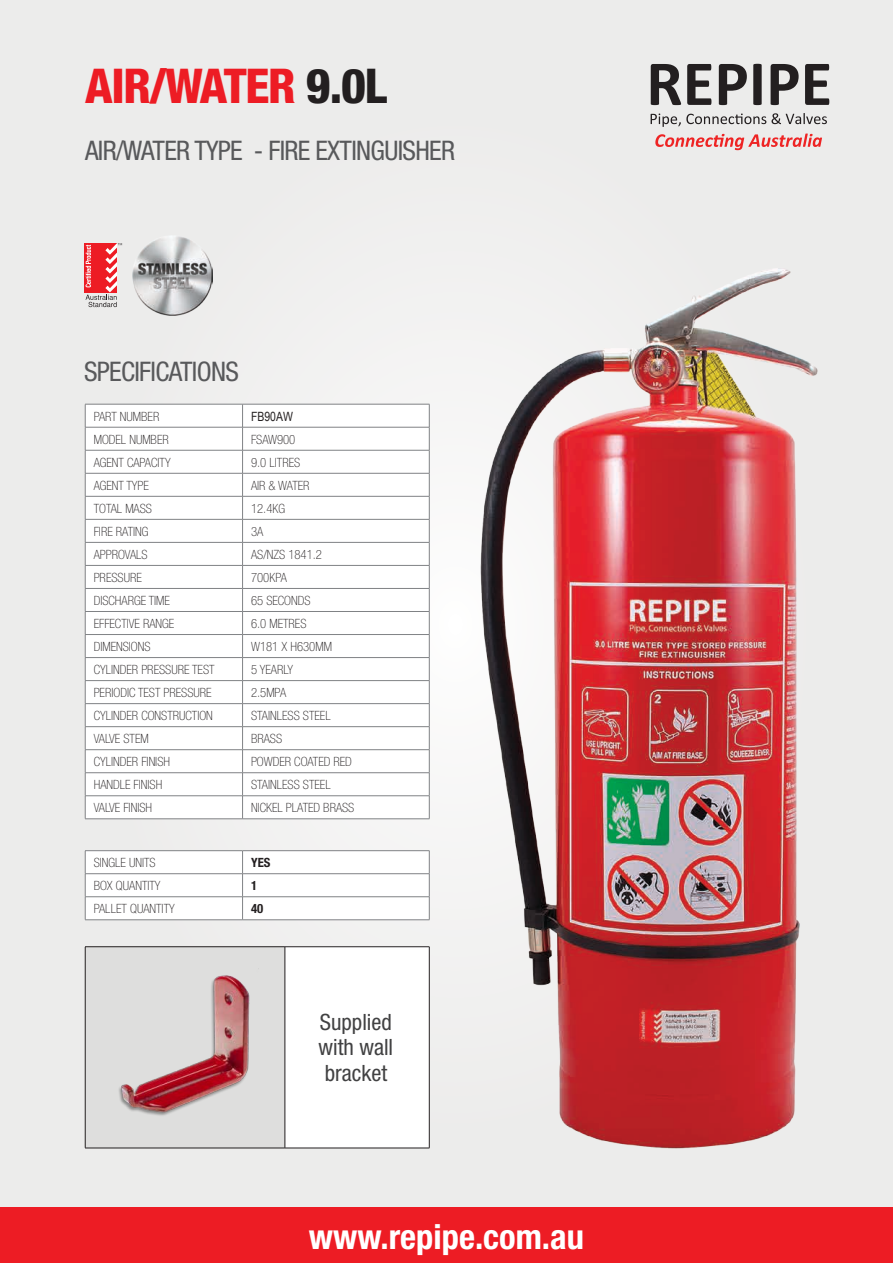
<style>
.page{position:relative;width:893px;height:1263px;background:#ececeb}
.page>*{position:absolute;margin:0;border:0;box-sizing:border-box;transform-origin:0 0}
.t1{font:800 condensed 48px "Helvetica Neue";letter-spacing:-.025em;color:#ed1c24}
.t2{font:700 condensed 34.5px "Helvetica Neue";color:#fff}
.t3{font:condensed 27px "Helvetica Neue";letter-spacing:-.025em;color:#58595b}
.t4{font:condensed 22.5px/25.5px "Helvetica Neue";color:#414142;text-align:justify}
.t5{font:100 condensed 12.75px "Helvetica Neue";color:#231f20}
.t6{font:700 condensed 12.75px "Helvetica Neue";color:#231f20}
.t7{font:12.75px "Arial Narrow";color:#231f20}
.s1{color:#231f20}
</style>
<div class="page">
<div style="left:0;top:1207px;width:893px;height:56px;background:#ed1c24"></div>
<svg style="left:651px;top:64px;width:30px;height:41px"></svg>
<svg style="left:687px;top:64px;width:24px;height:41px"></svg>
<svg style="left:719px;top:64px;width:28px;height:41px"></svg>
<svg style="left:753px;top:64px;width:9px;height:41px"></svg>
<svg style="left:771px;top:64px;width:28px;height:41px"></svg>
<svg style="left:805px;top:64px;width:24px;height:41px"></svg>
<svg style="left:651px;top:113px;width:176px;height:14px"></svg>
<svg style="left:655px;top:134px;width:167px;height:16px"></svg>
<img style="left:468px;top:268px;width:350px;height:881px">
<div style="left:86px;top:405px;width:343px;height:413px;background:#fff"></div>
<hr style="left:85px;top:427px;width:158px;height:1px;background:#808285">
<hr style="left:243px;top:427px;width:186px;height:1px;background:#808285">
<hr style="left:85px;top:450px;width:158px;height:1px;background:#808285">
<hr style="left:243px;top:450px;width:186px;height:1px;background:#808285">
<hr style="left:85px;top:473px;width:158px;height:1px;background:#808285">
<hr style="left:243px;top:473px;width:186px;height:1px;background:#808285">
<hr style="left:85px;top:496px;width:158px;height:1px;background:#808285">
<hr style="left:243px;top:496px;width:186px;height:1px;background:#808285">
<hr style="left:85px;top:519px;width:158px;height:1px;background:#808285">
<hr style="left:243px;top:519px;width:186px;height:1px;background:#808285">
<hr style="left:85px;top:542px;width:158px;height:1px;background:#808285">
<hr style="left:243px;top:542px;width:186px;height:1px;background:#808285">
<hr style="left:85px;top:565px;width:158px;height:1px;background:#808285">
<hr style="left:243px;top:565px;width:186px;height:1px;background:#808285">
<hr style="left:85px;top:588px;width:158px;height:1px;background:#808285">
<hr style="left:243px;top:588px;width:186px;height:1px;background:#808285">
<hr style="left:85px;top:611px;width:158px;height:1px;background:#808285">
<hr style="left:243px;top:611px;width:186px;height:1px;background:#808285">
<hr style="left:85px;top:634px;width:158px;height:1px;background:#808285">
<hr style="left:243px;top:634px;width:186px;height:1px;background:#808285">
<hr style="left:85px;top:657px;width:158px;height:1px;background:#808285">
<hr style="left:243px;top:657px;width:186px;height:1px;background:#808285">
<hr style="left:85px;top:680px;width:158px;height:1px;background:#808285">
<hr style="left:243px;top:680px;width:186px;height:1px;background:#808285">
<hr style="left:85px;top:703px;width:158px;height:1px;background:#808285">
<hr style="left:243px;top:703px;width:186px;height:1px;background:#808285">
<hr style="left:85px;top:726px;width:158px;height:1px;background:#808285">
<hr style="left:243px;top:726px;width:186px;height:1px;background:#808285">
<hr style="left:85px;top:749px;width:158px;height:1px;background:#808285">
<hr style="left:243px;top:749px;width:186px;height:1px;background:#808285">
<hr style="left:85px;top:772px;width:158px;height:1px;background:#808285">
<hr style="left:243px;top:772px;width:186px;height:1px;background:#808285">
<hr style="left:85px;top:795px;width:158px;height:1px;background:#808285">
<hr style="left:243px;top:795px;width:186px;height:1px;background:#808285">
<svg style="left:242px;top:405px;width:1px;height:413px"></svg>
<hr style="left:85px;top:404px;width:158px;height:1px;background:#808285">
<hr style="left:243px;top:404px;width:186px;height:1px;background:#808285">
<svg style="left:85px;top:404px;width:1px;height:414px"></svg>
<svg style="left:429px;top:404px;width:1px;height:415px"></svg>
<hr style="left:85px;top:818px;width:158px;height:1px;background:#808285">
<hr style="left:243px;top:818px;width:186px;height:1px;background:#808285">
<svg style="left:84px;top:243px;width:2px;height:49px"></svg>
<svg style="left:86px;top:243px;width:36px;height:64px"></svg>
<hr style="left:85px;top:850px;width:158px;height:1px;background:#808285">
<hr style="left:243px;top:850px;width:186px;height:1px;background:#808285">
<svg style="left:85px;top:851px;width:345px;height:69px;background:#f9f9f9"></svg>
<hr style="left:85px;top:919px;width:158px;height:1px;background:#808285">
<hr style="left:243px;top:919px;width:186px;height:1px;background:#808285">
<div style="left:85px;top:947px;width:200px;height:201px;background:#dededd"></div>
<div style="left:285px;top:947px;width:144px;height:201px;background:#fff"></div>
<hr style="left:85px;top:946px;width:200px;height:1px;background:#231f20">
<hr style="left:85px;top:947px;width:1px;height:201px;background:#231f20">
<hr style="left:285px;top:946px;width:144px;height:1px;background:#231f20">
<hr style="left:285px;top:947px;width:1px;height:201px;background:#231f20">
<hr style="left:429px;top:947px;width:1px;height:201px;background:#231f20">
<hr style="left:85px;top:1148px;width:200px;height:1px;background:#231f20">
<hr style="left:285px;top:1148px;width:144px;height:1px;background:#231f20">
<img style="left:119px;top:975px;width:131px;height:141px">
<img style="left:133px;top:235px;width:80px;height:80px">
<h1 class="t1" style="left:85px;top:56px;width:301px">AIR/WATER <span class="s1">9.0L</span></h1>
<h3 class="t3" style="left:85px;top:135px;width:372px">AIR/WATE R TYPE - FIRE EXTINGUISHER</h3>
<h3 class="t3" style="left:84px;top:356px;width:120px">SPECIFICATIONS</h3>
<p class="t5" style="left:94px;top:409px;width:67px">PART NUMBER</p>
<p class="t7" style="left:251px;top:407px;width:15px">LAW</p>
<p class="t5" style="left:94px;top:432px;width:77px">MODEL NUMBER</p>
<p class="t5" style="left:251px;top:432px;width:46px">FSAW900</p>
<p class="t5" style="left:94px;top:455px;width:78px">AG ENT CAPACITY</p>
<p class="t5" style="left:251px;top:455px;width:49px">9.0 LITRES</p>
<p class="t5" style="left:94px;top:478px;width:57px">AG ENT TYPE</p>
<p class="t5" style="left:251px;top:478px;width:60px">AIR &amp; WATER</p>
<p class="t5" style="left:94px;top:501px;width:53px">TOTAL MASS</p>
<p class="t5" style="left:251px;top:501px;width:34px">12.4KG</p>
<p class="t5" style="left:94px;top:524px;width:49px">FIRE RATING</p>
<p class="t5" style="left:251px;top:524px;width:14px">3A</p>
<p class="t5" style="left:94px;top:547px;width:54px">APPROVALS</p>
<p class="t5" style="left:251px;top:547px;width:72px">AS/NZS 1841.2</p>
<p class="t5" style="left:94px;top:570px;width:50px">PRESSURE</p>
<p class="t5" style="left:251px;top:570px;width:37px">700KPA</p>
<p class="t5" style="left:94px;top:593px;width:78px">DISCHARGE TIME</p>
<p class="t5" style="left:251px;top:593px;width:59px">65 SECONDS</p>
<p class="t5" style="left:94px;top:616px;width:82px">EFFECTIVE RANG E</p>
<p class="t5" style="left:251px;top:616px;width:55px">6.0 METRES</p>
<p class="t5" style="left:94px;top:639px;width:51px">DIMENSIONS</p>
<p class="t5" style="left:251px;top:639px;width:82px">W181 X H630MM</p>
<p class="t5" style="left:94px;top:662px;width:122px">CYLINDER PRESSURE TEST</p>
<p class="t5" style="left:251px;top:662px;width:43px">5 YEARLY</p>
<p class="t5" style="left:94px;top:685px;width:119px">PERIODIC TEST PRESSURE</p>
<p class="t5" style="left:251px;top:685px;width:37px">2.5MPA</p>
<p class="t5" style="left:94px;top:708px;width:119px">CYLINDER CONSTRUCTION</p>
<p class="t5" style="left:251px;top:708px;width:81px">STAINLESS STEEL</p>
<p class="t5" style="left:94px;top:732px;width:56px">VALVE STEM</p>
<p class="t5" style="left:251px;top:732px;width:26px">BRASS</p>
<p class="t5" style="left:94px;top:755px;width:78px">CYLINDER FINISH</p>
<p class="t5" style="left:251px;top:755px;width:102px">POWDER COATED RED</p>
<p class="t5" style="left:94px;top:778px;width:70px">HANDLE FINISH</p>
<p class="t5" style="left:251px;top:778px;width:81px">STAINLESS STEEL</p>
<p class="t5" style="left:94px;top:801px;width:60px">VALVE FINISH</p>
<p class="t5" style="left:251px;top:801px;width:98px">NICKEL PLATED BRASS</p>
<p class="t5" style="left:94px;top:856px;width:62px">SINGLE UNITS</p>
<p class="t6" style="left:251px;top:855px;width:21px">Yes</p>
<p class="t5" style="left:94px;top:879px;width:68px">BOX QUANTITY</p>
<p class="t6" style="left:251px;top:878px;width:8px">1</p>
<p class="t5" style="left:94px;top:902px;width:83px">PALLET QUANTITY</p>
<p class="t6" style="left:251px;top:901px;width:14px">40</p>
<h3 class="t4" style="left:319px;top:1009px;width:76px">SUPPLIED WITH WALL BRACKET</h3>
<h2 class="t2" style="left:309px;top:1215px;width:277px">www.repipe.com.au</h2>
</div>
